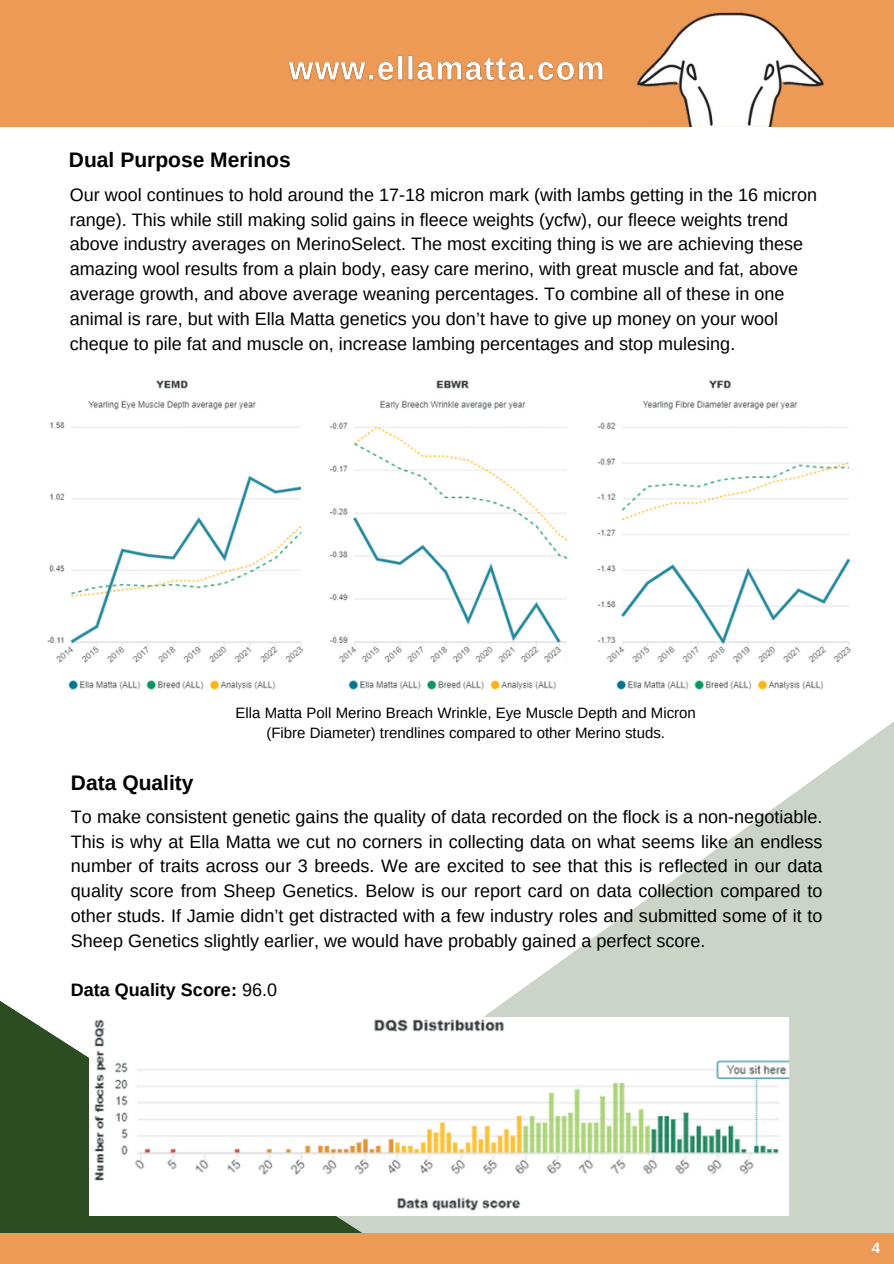
<style>
.page{position:relative;width:894px;height:1264px;background:#fff}
.page>*{position:absolute;margin:0;border:0;box-sizing:border-box;transform-origin:0 0}
.t1{font:700 21px "Arimo";color:#000}
.t2{font:18px/24.8px "Arimo";color:#000;text-align:justify}
.t3{font:700 18px "Arimo";color:#000}
.t4{font:15px/20.2px "Arimo";color:#000;text-align:center}
.t5{font:700 15px "Arimo";color:#fff}
.s1{font-weight:400}
</style>
<div class="page">
<div style="left:0;top:0;width:893px;height:127px;background:#ed9a56"></div>
<svg style="left:566px;top:470px;width:327px;height:762px;fill:#ccd4ca"></svg>
<svg style="left:0;top:910px;width:602px;height:322px"></svg>
<div style="left:0;top:1232px;width:893px;height:31px;background:#ed9a56"></div>
<img style="left:89px;top:1017px;width:700px;height:198px">
<img style="left:636px;top:12px;width:188px;height:115px">
<img style="left:288px;top:55px;width:315px;height:27px">
<img style="left:47px;top:380px;width:256px;height:310px">
<img style="left:329px;top:380px;width:237px;height:310px">
<img style="left:590px;top:380px;width:265px;height:312px">
<p class="t1" style="left:69px;top:148px;width:223px">Dual Purpose Merinos</p>
<p class="t2" style="left:70px;top:182px;width:748px;text-align:left">Our wool continues to hold around the 17-18 micron mark (with lambs getting in the 16 micron range). This while still making solid gains in fleece weights (ycfw), our fleece weights trend above industry averages on MerinoSelect. The most exciting thing is we are achieving these amazing wool results from a plain body, easy care merino, with great muscle and fat, above average growth, and above average weaning percentages. To combine all of these in one animal is rare, but with Ella Matta genetics you don’t have to give up money on your wool cheque to pile fat and muscle on, increase lambing percentages and stop mulesing.</p>
<h3 class="t1" style="left:71px;top:770px;width:124px">Data Quality</h3>
<p class="t4" style="left:235px;top:702px;width:462px">Ella Matta Poll Merino Breach Wrinkle, Eye Muscle Depth and Micron (Fibre Diameter) trendlines compared to other Merino studs.</p>
<p class="t2" style="left:71px;top:804px;width:752px">To make consistent genetic gains the quality of data recorded on the flock is a non-negotiable.<br>This is why at Ella Matta we cut no corners in collecting data on what seems like an endless number of traits across our 3 breeds. We are excited to see that this is reflected in our data quality score from Sheep Genetics. Below is our report card on data collection compared to other studs. If Jamie didn’t get distracted with a few industry roles and submitted some of it to Sheep Genetics slightly earlier, we would have probably gained a perfect score.</p>
<h2 class="t3" style="left:71px;top:980px;width:208px">Data Quality Score: <span class="s1">96.0</span></h2>
<h2 class="t5" style="left:871px;top:1239px;width:10px">4</h2>
</div>
